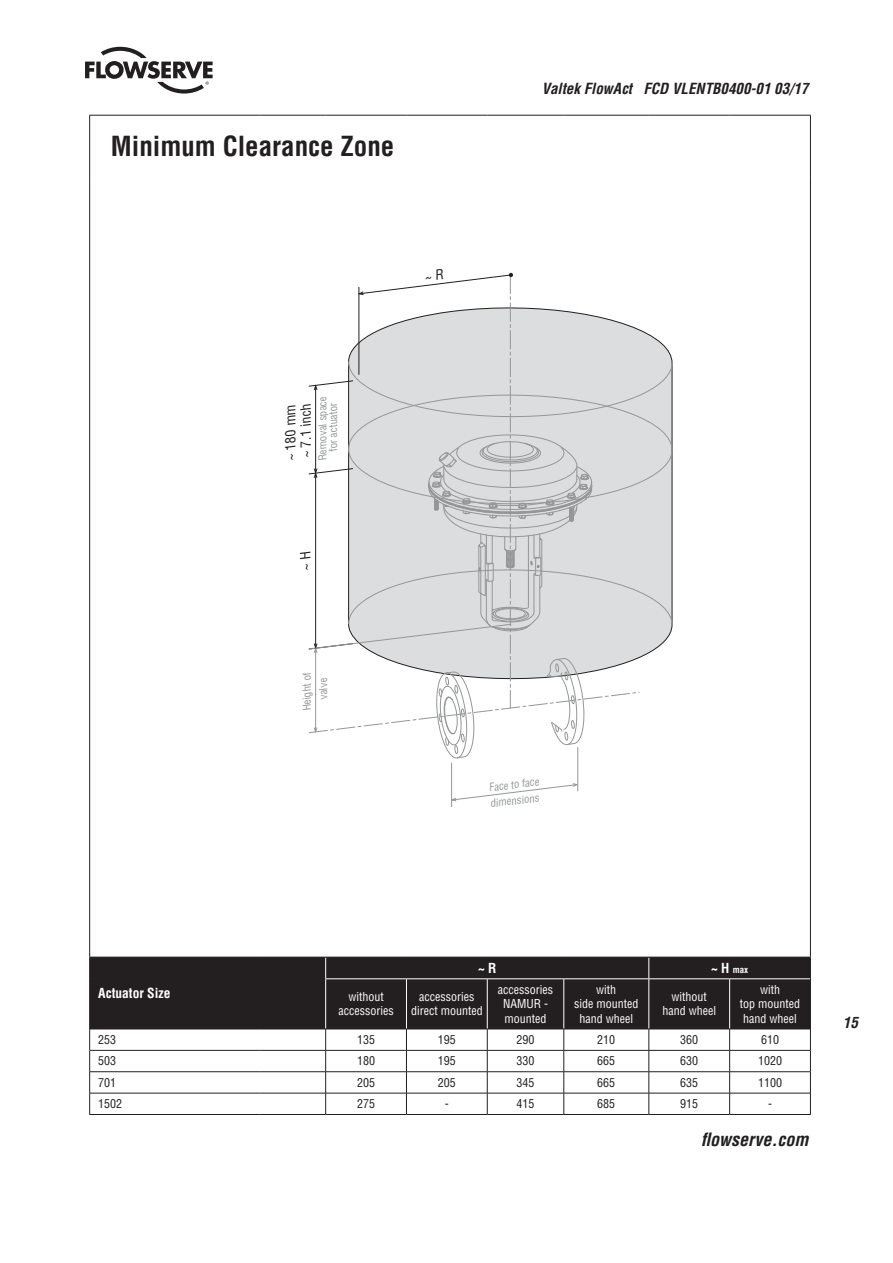
<style>
.page{position:relative;width:893px;height:1263px;background:#fff}
.page>*{position:absolute;margin:0;border:0;box-sizing:border-box;transform-origin:0 0}
.t1{font:700 condensed 27px "Helvetica LT Std";color:#231f20}
.t2{font:italic 700 condensed 18px "Helvetica LT Std";color:#231f20}
.t3{font:italic 700 condensed 15px "Helvetica LT Std";color:#231f20}
.t4{font:condensed 13.8px/15.3px "Helvetica LT Std";color:#231f20}
.t5{font:700 condensed 13.5px "Helvetica LT Std";color:#fff}
.t6{font:condensed 12px/14.4px "Helvetica LT Std";color:#fff;text-align:center}
.t7{font:condensed 12px "Helvetica LT Std";color:#231f20}
.t8{font:condensed 10.65px/16.2px "Helvetica LT Std";color:#949698;text-align:center}
.t9{font:700 condensed 9px "Helvetica LT Std";color:#fff}
.s1{font-size:13.5px}
</style>
<div class="page">
<svg style="left:85px;top:47px;width:128px;height:47px"></svg>
<div style="left:90px;top:958px;width:720px;height:71px;background:#231f20"></div>
<hr style="left:260px;top:1050px;width:66px;height:1px;background:#231f20">
<hr style="left:326px;top:1050px;width:80px;height:1px;background:#231f20">
<hr style="left:406px;top:1050px;width:81px;height:1px;background:#231f20">
<hr style="left:487px;top:1050px;width:77px;height:1px;background:#231f20">
<hr style="left:564px;top:1050px;width:85px;height:1px;background:#231f20">
<hr style="left:649px;top:1050px;width:81px;height:1px;background:#231f20">
<hr style="left:730px;top:1050px;width:80px;height:1px;background:#231f20">
<hr style="left:260px;top:1071px;width:66px;height:1px;background:#231f20">
<hr style="left:326px;top:1071px;width:80px;height:1px;background:#231f20">
<hr style="left:406px;top:1071px;width:81px;height:1px;background:#231f20">
<hr style="left:487px;top:1071px;width:77px;height:1px;background:#231f20">
<hr style="left:564px;top:1071px;width:85px;height:1px;background:#231f20">
<hr style="left:649px;top:1071px;width:81px;height:1px;background:#231f20">
<hr style="left:730px;top:1071px;width:80px;height:1px;background:#231f20">
<hr style="left:260px;top:1093px;width:66px;height:1px;background:#231f20">
<hr style="left:326px;top:1093px;width:80px;height:1px;background:#231f20">
<svg style="left:325px;top:1030px;width:1px;height:84px"></svg>
<hr style="left:406px;top:1093px;width:81px;height:1px;background:#231f20">
<svg style="left:406px;top:1030px;width:1px;height:84px"></svg>
<hr style="left:487px;top:1093px;width:77px;height:1px;background:#231f20">
<svg style="left:487px;top:1030px;width:1px;height:84px"></svg>
<hr style="left:564px;top:1093px;width:85px;height:1px;background:#231f20">
<svg style="left:564px;top:1030px;width:1px;height:84px"></svg>
<hr style="left:649px;top:1093px;width:81px;height:1px;background:#231f20">
<svg style="left:649px;top:1030px;width:1px;height:84px"></svg>
<hr style="left:730px;top:1093px;width:80px;height:1px;background:#231f20">
<svg style="left:729px;top:1030px;width:1px;height:84px"></svg>
<svg style="left:325px;top:958px;width:1px;height:20px"></svg>
<svg style="left:648px;top:958px;width:1px;height:20px"></svg>
<hr style="left:325px;top:978px;width:81px;height:1px;background:#fff">
<hr style="left:325px;top:979px;width:1px;height:50px;background:#fff">
<hr style="left:406px;top:978px;width:81px;height:1px;background:#fff">
<hr style="left:406px;top:979px;width:1px;height:50px;background:#fff">
<hr style="left:487px;top:978px;width:77px;height:1px;background:#fff">
<hr style="left:487px;top:979px;width:1px;height:50px;background:#fff">
<hr style="left:564px;top:978px;width:85px;height:1px;background:#fff">
<hr style="left:563px;top:979px;width:1px;height:50px;background:#fff">
<hr style="left:649px;top:978px;width:81px;height:1px;background:#fff">
<hr style="left:648px;top:979px;width:1px;height:50px;background:#fff">
<hr style="left:730px;top:978px;width:80px;height:1px;background:#fff">
<hr style="left:729px;top:979px;width:1px;height:50px;background:#fff">
<hr style="left:89px;top:115px;width:171px;height:1px;background:#231f20">
<hr style="left:89px;top:116px;width:1px;height:61px;background:#231f20">
<hr style="left:260px;top:115px;width:66px;height:1px;background:#231f20">
<hr style="left:326px;top:115px;width:80px;height:1px;background:#231f20">
<hr style="left:406px;top:115px;width:81px;height:1px;background:#231f20">
<hr style="left:487px;top:115px;width:77px;height:1px;background:#231f20">
<hr style="left:564px;top:115px;width:85px;height:1px;background:#231f20">
<hr style="left:649px;top:115px;width:81px;height:1px;background:#231f20">
<hr style="left:730px;top:115px;width:81px;height:1px;background:#231f20">
<hr style="left:810px;top:116px;width:1px;height:61px;background:#231f20">
<hr style="left:89px;top:177px;width:1px;height:780px;background:#231f20">
<hr style="left:810px;top:177px;width:1px;height:780px;background:#231f20">
<hr style="left:89px;top:957px;width:171px;height:1px;background:#231f20">
<svg style="left:89px;top:957px;width:1px;height:22px"></svg>
<hr style="left:260px;top:957px;width:66px;height:1px;background:#231f20">
<hr style="left:89px;top:979px;width:1px;height:50px;background:#231f20">
<hr style="left:326px;top:957px;width:80px;height:1px;background:#231f20">
<hr style="left:406px;top:957px;width:81px;height:1px;background:#231f20">
<hr style="left:487px;top:957px;width:77px;height:1px;background:#231f20">
<hr style="left:564px;top:957px;width:85px;height:1px;background:#231f20">
<hr style="left:649px;top:957px;width:81px;height:1px;background:#231f20">
<hr style="left:730px;top:957px;width:81px;height:1px;background:#231f20">
<svg style="left:810px;top:957px;width:1px;height:22px"></svg>
<hr style="left:810px;top:979px;width:1px;height:50px;background:#231f20">
<svg style="left:89px;top:1029px;width:1px;height:85px"></svg>
<svg style="left:810px;top:1029px;width:1px;height:85px"></svg>
<hr style="left:89px;top:1114px;width:171px;height:1px;background:#231f20">
<hr style="left:260px;top:1114px;width:66px;height:1px;background:#231f20">
<hr style="left:326px;top:1114px;width:80px;height:1px;background:#231f20">
<hr style="left:406px;top:1114px;width:81px;height:1px;background:#231f20">
<hr style="left:487px;top:1114px;width:77px;height:1px;background:#231f20">
<hr style="left:564px;top:1114px;width:85px;height:1px;background:#231f20">
<hr style="left:649px;top:1114px;width:81px;height:1px;background:#231f20">
<hr style="left:730px;top:1114px;width:81px;height:1px;background:#231f20">
<hr style="left:326px;top:1029px;width:80px;height:1px;background:#231f20">
<hr style="left:406px;top:1029px;width:81px;height:1px;background:#231f20">
<hr style="left:487px;top:1029px;width:77px;height:1px;background:#231f20">
<hr style="left:564px;top:1029px;width:85px;height:1px;background:#231f20">
<hr style="left:649px;top:1029px;width:81px;height:1px;background:#231f20">
<hr style="left:730px;top:1029px;width:80px;height:1px;background:#231f20">
<hr style="left:90px;top:1029px;width:170px;height:1px;background:#231f20">
<hr style="left:260px;top:1029px;width:66px;height:1px;background:#231f20">
<hr style="left:90px;top:1050px;width:170px;height:1px;background:#231f20">
<hr style="left:90px;top:1071px;width:170px;height:1px;background:#231f20">
<hr style="left:90px;top:1093px;width:170px;height:1px;background:#231f20">
<hr style="left:451px;top:763px;width:1px;height:43px;background:#949698">
<hr style="left:577px;top:747px;width:1px;height:44px;background:#949698">
<svg style="left:452px;top:783px;width:126px;height:18px"></svg>
<svg style="left:309px;top:272px;width:363px;height:492px"></svg>
<h1 class="t1" style="left:111px;top:129px;width:285px">Minimum Clearance Zone</h1>
<p class="t3" style="left:542px;top:79px;width:268px">Valtek FlowAct FCD VLENTB0400-01 03/17</p>
<p class="t4" style="left:283px;top:460px;width:61px;rotate:-90deg">~ 180 mm ~ 7.1 inch</p>
<p class="t8" style="left:317px;top:460px;width:67px;line-height:10.6px;rotate:-90deg">Removal space for actuator</p>
<p class="t4" style="left:298px;top:570px;width:22px;rotate:-90deg">~ H</p>
<p class="t8" style="left:299px;top:710px;width:42px;rotate:-90deg">Height of valve</p>
<p class="t8" style="left:487px;top:779px;width:53px;text-align:left;rotate:-7deg">Face to face dimensions</p>
<p class="t5" style="left:98px;top:984px;width:74px">Actuator Size</p>
<p class="t5" style="left:478px;top:959px;width:20px">~ R</p>
<p class="t9" style="left:711px;top:964px;width:39px"><span class="s1">~ H</span> max</p>
<p class="t6" style="left:338px;top:989px;width:57px">without accessories</p>
<p class="t6" style="left:411px;top:989px;width:73px">accessories direct mounted</p>
<p class="t6" style="left:498px;top:982px;width:57px">accessories<br>NAMUR - mounted</p>
<p class="t6" style="left:574px;top:982px;width:66px">with<br>side mounted hand wheel</p>
<p class="t6" style="left:662px;top:989px;width:55px">without hand wheel</p>
<p class="t6" style="left:740px;top:982px;width:62px">with<br>top mounted hand wheel</p>
<p class="t7" style="left:98px;top:1032px;width:19px">253</p>
<p class="t7" style="left:357px;top:1032px;width:19px">135</p>
<p class="t7" style="left:438px;top:1032px;width:19px">195</p>
<p class="t7" style="left:516px;top:1032px;width:19px">290</p>
<p class="t7" style="left:597px;top:1032px;width:19px">210</p>
<p class="t7" style="left:680px;top:1032px;width:19px">360</p>
<p class="t7" style="left:761px;top:1032px;width:19px">610</p>
<p class="t7" style="left:98px;top:1053px;width:19px">503</p>
<p class="t7" style="left:357px;top:1053px;width:19px">180</p>
<p class="t7" style="left:438px;top:1053px;width:19px">195</p>
<p class="t7" style="left:516px;top:1053px;width:19px">330</p>
<p class="t7" style="left:597px;top:1053px;width:19px">665</p>
<p class="t7" style="left:680px;top:1053px;width:19px">630</p>
<p class="t7" style="left:758px;top:1053px;width:25px">1020</p>
<p class="t7" style="left:98px;top:1075px;width:19px">701</p>
<p class="t7" style="left:357px;top:1075px;width:19px">205</p>
<p class="t7" style="left:438px;top:1075px;width:19px">205</p>
<p class="t7" style="left:516px;top:1075px;width:19px">345</p>
<p class="t7" style="left:597px;top:1075px;width:19px">665</p>
<p class="t7" style="left:680px;top:1075px;width:19px">635</p>
<p class="t7" style="left:758px;top:1075px;width:26px">1100</p>
<p class="t7" style="left:98px;top:1096px;width:25px">1502</p>
<p class="t7" style="left:357px;top:1096px;width:19px">275</p>
<p class="t7" style="left:445px;top:1096px;width:5px">-</p>
<p class="t7" style="left:516px;top:1096px;width:19px">415</p>
<p class="t7" style="left:597px;top:1096px;width:19px">685</p>
<p class="t7" style="left:680px;top:1096px;width:19px">915</p>
<p class="t7" style="left:768px;top:1096px;width:5px">-</p>
<h2 class="t2" style="left:701px;top:1128px;width:109px">flowserve.com</h2>
<p class="t3" style="left:843px;top:1013px;width:16px">15</p>
</div>
